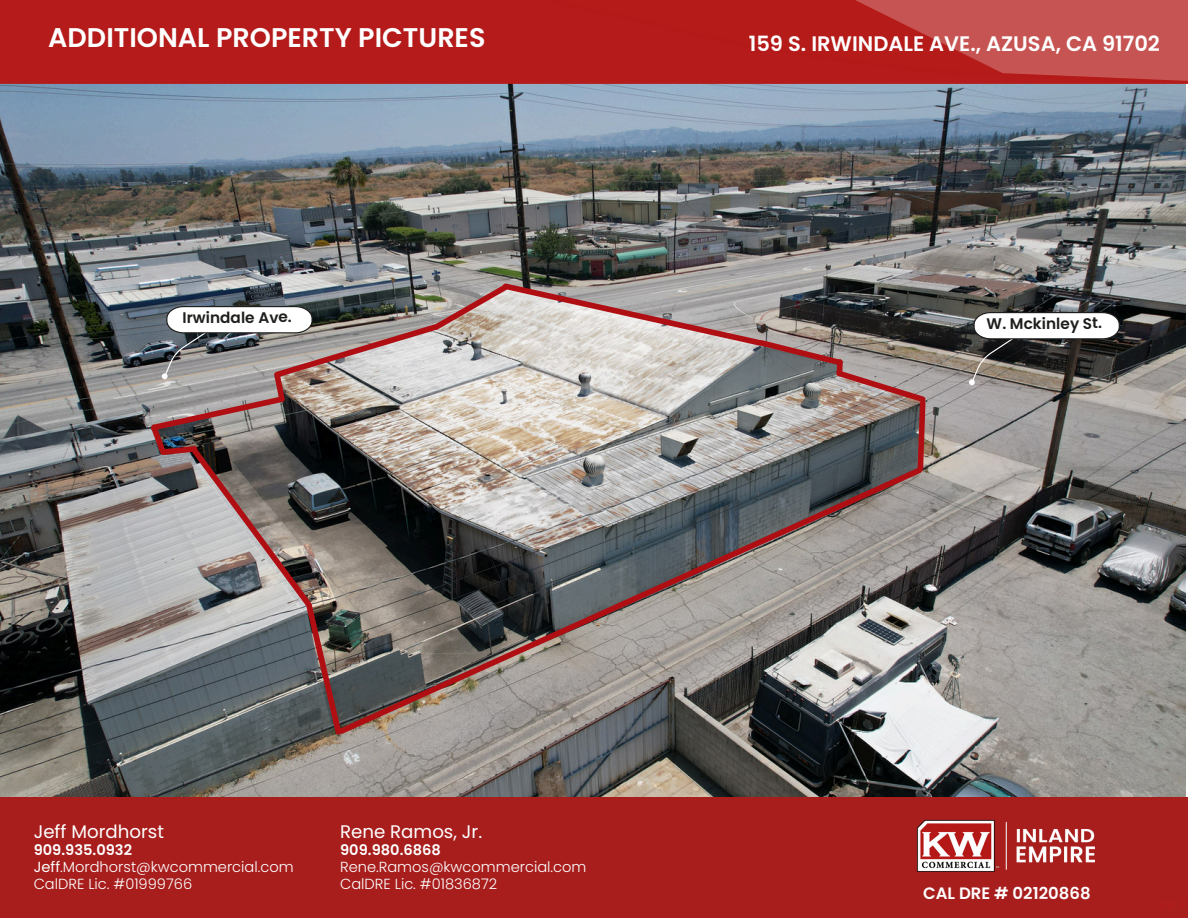
<style>
.page{position:relative;width:1188px;height:918px;background:#fff}
.page>*{position:absolute;margin:0;border:0;box-sizing:border-box;transform-origin:0 0}
.t1{font:600 27px "Poppins";color:#fff}
.t2{font:600 21px "Poppins";color:#fff}
.t3{font:18.15px "Poppins";color:#fff}
.t4{font:600 16.5px "Poppins";color:#fff}
.t5{font:600 15.3px "Poppins";letter-spacing:-.01em;color:#1e1e1c}
.t6{font:300 14.55px/17.1px "Poppins";color:#fff}
.s1{font-weight:600}
.s2{font-weight:400}
</style>
<div class="page">
<img style="left:0;top:84px;width:1186px;height:713px">
<div style="left:0;top:0;width:1188px;height:84px;background:#b41b1a"></div>
<img style="left:545px;top:0;width:643px;height:82px">
<div style="left:0;top:797px;width:1188px;height:121px;background:#a71e1d"></div>
<img style="left:917px;top:819px;width:178px;height:53px">
<svg style="left:969px;top:312px;width:151px;height:73px"></svg>
<img style="left:147px;top:280px;width:783px;height:459px">
<p class="t1" style="left:48px;top:19px;width:439px">ADDITIONAL PROPERTY PICTURES</p>
<h4 class="t2" style="left:749px;top:29px;width:413px">159 S. IRWINDALE AVE., AZUSA, CA 91702</h4>
<p class="t5" style="left:182px;top:307px;width:111px">Irwindale Ave.</p>
<h3 class="t3" style="left:34px;top:819px;width:132px">Jeff Mordhorst</h3>
<h3 class="t6" style="left:34px;top:841px;width:261px"><span class="s1">909.935.0932<br></span><span class="s2">Jeff</span>.Mordhorst@kwcommercial.com</h3>
<p class="t6" style="left:34px;top:875px;width:160px">CalDRE Lic. #01999766</p>
<h5 class="t3" style="left:340px;top:819px;width:143px">Rene Ramos, Jr.</h5>
<h5 class="t6" style="left:340px;top:841px;width:248px"><span class="s1">909.980.6868<br></span>Rene.Ramos@kwcommercial.com</h5>
<p class="t6" style="left:340px;top:875px;width:159px">CalDRE Lic. #01836872</p>
<p class="t5" style="left:987px;top:313px;width:117px">W. Mckinley St.</p>
<h4 class="t4" style="left:923px;top:882px;width:169px">CAL DRE # 02120868</h4>
</div>
